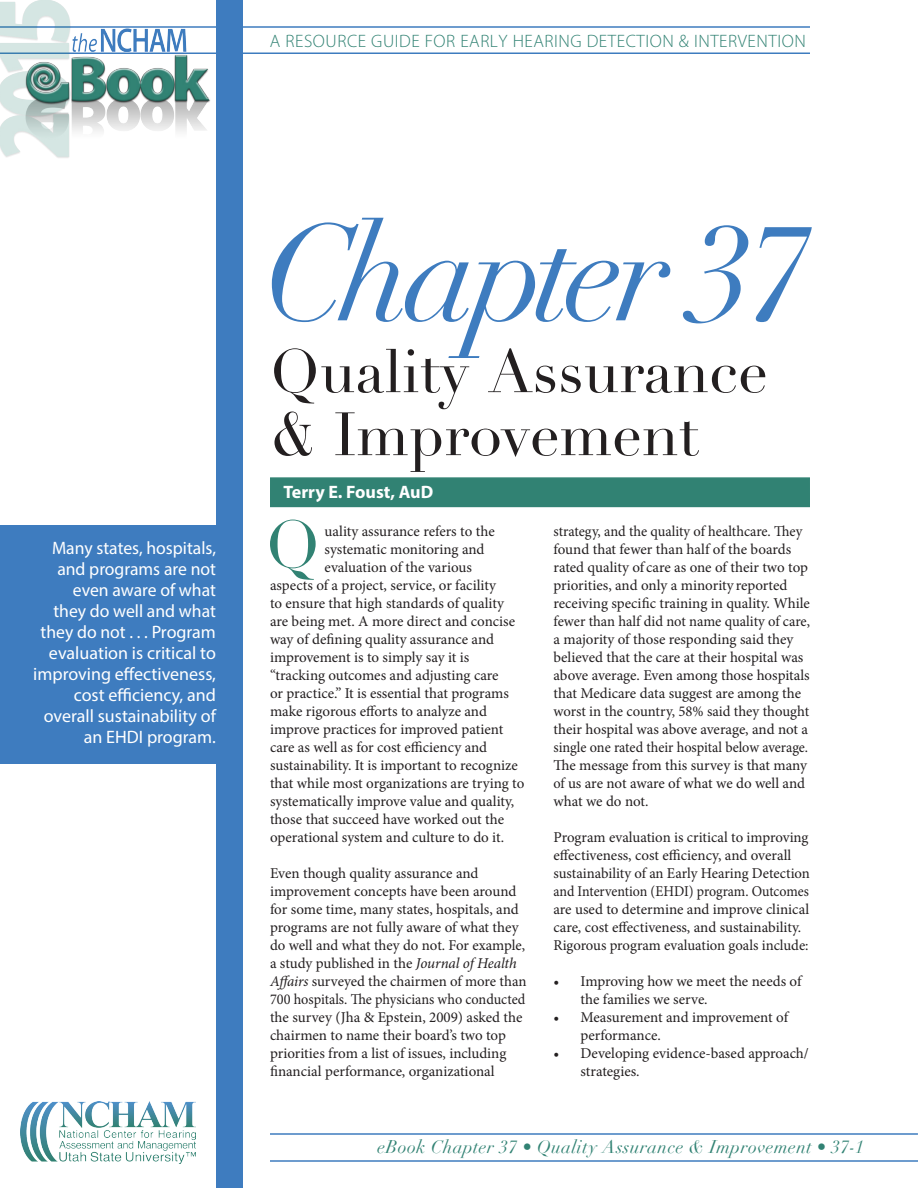
<style>
.page{position:relative;width:918px;height:1188px;background:#fff}
.page>*{position:absolute;margin:0;border:0;box-sizing:border-box;transform-origin:0 0}
.Chapter_Head{font:italic 135px "Didot";letter-spacing:-.06em;color:#3e7cbf}
.Body_text{font:65.55px "Didot";color:#318273}
.Chapter_Title_Head{font:60px/63px "Didot";color:#231f20}
.Pull-Out_Text{font:18px/21px "Myriad Pro";color:#fff;text-align:right}
.t1{font:300 18px "Myriad Pro";letter-spacing:.03em;color:#318273}
.t2{font:italic 18px "Didot";letter-spacing:.025em;color:#318273}
.t3{font:300 18px "Myriad Pro";letter-spacing:.075em;color:#318273}
.t4{font:700 18px "Myriad Pro";color:#fff}
.Body_text-2{font:15px/18px "Minion Pro";letter-spacing:-.005em;color:#231f20}
.Body_text-3{font:15px/18px "Minion Pro";letter-spacing:-.005em;color:#231f20;scale:.96 1}
.Bullet_Text{font:15px/18px "Minion Pro";letter-spacing:-.005em;color:#231f20}
.s1{font-style:italic}
</style>
<div class="page">
<hr style="left:0;top:26px;width:810px;height:2px;background:#3e7cbf">
<hr style="left:0;top:52px;width:810px;height:2px;background:#3e7cbf">
<hr style="left:270px;top:1133px;width:648px;height:2px;background:#3e7cbf">
<hr style="left:270px;top:1160px;width:648px;height:2px;background:#3e7cbf">
<div style="left:216px;top:0;width:27px;height:1188px;background:#3e7cbf"></div>
<div style="left:0;top:525px;width:227px;height:238px;background:#3e7cbf"></div>
<img style="left:20px;top:1101px;width:176px;height:63px">
<div style="left:271px;top:478px;width:538px;height:28px;background:#318273"></div>
<div style="left:270px;top:477px;width:540px;height:30px;border:2px solid #318273"></div>
<img style="left:0;top:0;width:212px;height:158px">
<p class="t1" style="left:270px;top:31px;width:537px">A RESOURCE GUIDE FOR EARLY HEARING DETECTION &amp; INTERVENTION</p>
<p class="t3" style="left:270px;top:31px;width:537px">NATIONAL CENTER FOR HEARING ASSESSMENT &amp; MANAG MENT</p>
<p class="Pull-Out_Text" style="left:33px;top:537px;width:184px">Many states, hospitals, and programs are not even aware of what<br>they do well and what they do not . . . Program evaluation is critical to improving effectiveness, cost efficiency, and overall sustainability of an EHDI program.</p>
<p class="Chapter_Head" style="left:264px;top:190px;width:549px">Chapter 37</p>
<p class="Chapter_Title_Head" style="left:270px;top:341px;width:500px">Quality Assurance &amp; Improvement</p>
<p class="t4" style="left:284px;top:480px;width:151px">Terry E. Foust, AuD</p>
<p class="Body_text" style="left:266px;top:505px;width:56px">Q</p>
<p class="Body_text-2" style="left:325px;top:522px;width:172px">uality assurance refers to the</p>
<p class="Body_text-3" style="left:554px;top:522px;width:269px">strategy, and the quality of healthcare. They found that fewer than half of the boards rated quality of care as one of their two top priorities, and only a minority reported receiving specific training in quality. While fewer than half did not name quality of care, a majority of those responding said they believed that the care at their hospital was above average. Even among those hospitals that Medicare data suggest are among the worst in the country, 58% said they thought their hospital was above average, and not a single one rated their hospital below average.<br>The message from this survey is that many of us are not aware of what we do well and what we do not.</p>
<p class="Body_text-2" style="left:554px;top:828px;width:258px">Program evaluation is critical to improving effectiveness, cost efficiency, and overall sustainability of an Early Hearing Detection and Intervention (EHDI) program. Outcomes are used to determine and improve clinical care, cost effectiveness, and sustainability.<br>Rigorous program evaluation goals include:</p>
<p class="Bullet_Text" style="left:580px;top:972px;width:222px;text-indent:-27px">• Improving how we meet the needs of the families we serve.</p>
<p class="Bullet_Text" style="left:580px;top:1008px;width:209px;text-indent:-27px">• Measurement and improvement of performance.</p>
<p class="Bullet_Text" style="left:580px;top:1044px;width:230px;text-indent:-27px">• Developing evidence-based approach/ strategies.</p>
<p class="Body_text-2" style="left:325px;top:540px;width:162px">systematic monitoring and</p>
<p class="Body_text-2" style="left:325px;top:558px;width:149px">evaluation of the various</p>
<p class="Body_text-2" style="left:270px;top:576px;width:227px">aspects of a project, service, or facility</p>
<p class="Body_text-2" style="left:270px;top:594px;width:235px">to ensure that high standards of quality</p>
<p class="Body_text-2" style="left:270px;top:612px;width:247px">are being met. A more direct and concise</p>
<p class="Body_text-2" style="left:270px;top:630px;width:226px">way of defining quality assurance and</p>
<p class="Body_text-2" style="left:270px;top:648px;width:201px">improvement is to simply say it is</p>
<p class="Body_text-2" style="left:270px;top:666px;width:230px">“tracking outcomes and adjusting care</p>
<p class="Body_text-2" style="left:270px;top:684px;width:240px">or practice.” It is essential that programs</p>
<p class="Body_text-2" style="left:270px;top:702px;width:219px">make rigorous efforts to analyze and</p>
<p class="Body_text-2" style="left:270px;top:720px;width:235px">improve practices for improved patient</p>
<p class="Body_text-2" style="left:270px;top:738px;width:219px">care as well as for cost efficiency and</p>
<p class="Body_text-2" style="left:270px;top:756px;width:249px">sustainability. It is important to recognize</p>
<p class="Body_text-2" style="left:270px;top:774px;width:256px">that while most organizations are trying to</p>
<p class="Body_text-2" style="left:270px;top:792px;width:246px">systematically improve value and quality,</p>
<p class="Body_text-2" style="left:270px;top:810px;width:236px">those that succeed have worked out the</p>
<p class="Body_text-2" style="left:270px;top:828px;width:236px">operational system and culture to do it.</p>
<p class="Body_text-2" style="left:270px;top:864px;width:258px">Even though quality assurance and improvement concepts have been around for some time, many states, hospitals, and programs are not fully aware of what they do well and what they do not. For example, a study published in the <span class="s1">Journal of Health Affairs</span> surveyed the chairmen of more than 700 hospitals. The physicians who conducted the survey (Jha &amp; Epstein, 2009) asked the chairmen to name their board’s two top priorities from a list of issues, including financial performance, organizational</p>
<p class="t2" style="left:377px;top:1136px;width:488px">eBook Chapter 37 • Quality Assurance &amp; Improvement • 37-1</p>
</div>
